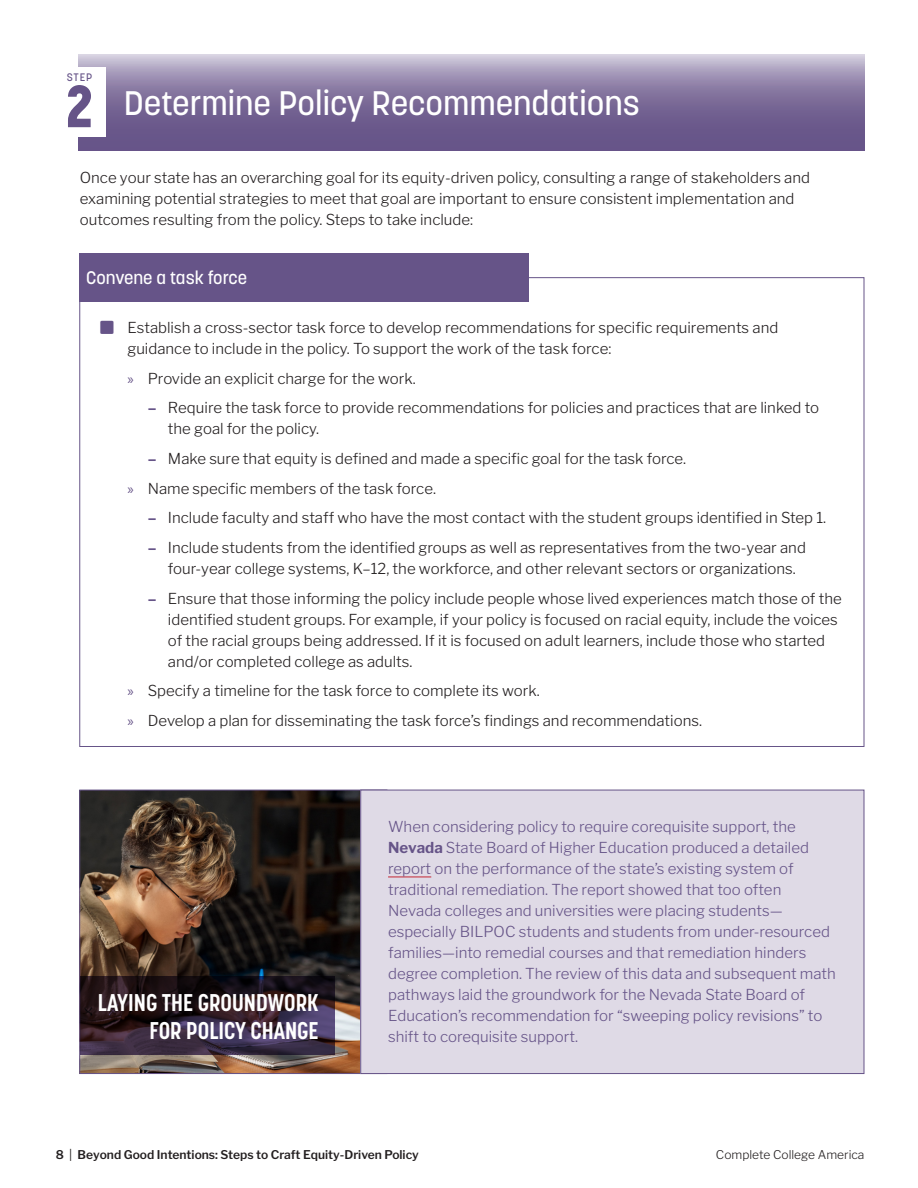
<style>
.page{position:relative;width:918px;height:1188px;background:#fff}
.page>*{position:absolute;margin:0;border:0;box-sizing:border-box;transform-origin:0 0}
.t1{font:800 58.95px "Korolev Condensed";color:#665488}
.t2{font:500 33.75px "Korolev";color:#fff}
.t3{font:700 24px/28.8px "Korolev Condensed";color:#fff;text-align:right}
.body{font:500 18px "Korolev";color:#fff}
.body-2{font:300 15px/21px "Libre Franklin";color:#231f20}
.Sidebar_body{font:300 15px/21px "Libre Franklin";color:#665488}
.t4{font:600 12px "Libre Franklin";color:#231f20}
.t5{font:300 12px "Libre Franklin";color:#231f20}
.t6{font:500 10.8px "Korolev";color:#665488}
.s1{font-family:"Myriad Pro";font-weight:400;color:#665488}
.s2{font-weight:700;color:#665488}
.s3{font-weight:700}
.s4{font-weight:400}
</style>
<div class="page">
<svg style="left:79px;top:54px;width:785px;height:97px;background:#8678a1"></svg>
<div style="left:54px;top:68px;width:51px;height:69px;background:#fff"></div>
<img style="left:81px;top:792px;width:279px;height:280px">
<div style="left:361px;top:790px;width:503px;height:284px;background:#dfdae6"></div>
<hr style="left:388px;top:876px;width:43px;height:2px;background:#cd626f">
<div style="left:360px;top:790px;width:504px;height:284px;border:1px solid #665488"></div>
<svg style="left:80px;top:977px;width:254px;height:78px;background:#2f212f"></svg>
<div style="left:79px;top:253px;width:450px;height:48px;background:#665488"></div>
<p class="t6" style="left:67px;top:71px;width:27px">STEP</p>
<p class="t1" style="left:66px;top:70px;width:29px">2</p>
<p class="t2" style="left:124px;top:82px;width:517px">Determine Policy Recommendations</p>
<p class="body-2" style="left:80px;top:167px;width:732px">Once your state has an overarching goal for its equity-driven policy, consulting a range of stakeholders and examining potential strategies to meet that goal are important to ensure consistent implementation and outcomes resulting from the policy. Steps to take include:</p>
<p class="body" style="left:86px;top:266px;width:162px">Convene a task force</p>
<p class="body-2" style="left:127px;top:317px;width:652px">Establish a cross-sector task force to develop recommendations for specific requirements and guidance to include in the policy. To support the work of the task force:</p>
<p class="body-2" style="left:127px;top:368px;width:290px"><span class="s1">»</span> Provide an explicit charge for the work.</p>
<p class="body-2" style="left:168px;top:397px;width:653px;text-indent:-20px"><span class="s2">–</span> Require the task force to provide recommendations for policies and practices that are linked to the goal for the policy.</p>
<p class="body-2" style="left:148px;top:448px;width:540px"><span class="s2">–</span> Make sure that equity is defined and made a specific goal for the task force.</p>
<p class="body-2" style="left:127px;top:478px;width:310px"><span class="s1">»</span> Name specific members of the task force.</p>
<p class="body-2" style="left:148px;top:507px;width:680px"><span class="s2">–</span> Include faculty and staff who have the most contact with the student groups identified in Step 1.</p>
<p class="body-2" style="left:168px;top:537px;width:640px;text-indent:-20px"><span class="s2">–</span> Include students from the identified groups as well as representatives from the two-year and four-year college systems, K–12, the workforce, and other relevant sectors or organizations.</p>
<p class="body-2" style="left:168px;top:588px;width:675px;text-indent:-20px"><span class="s2">–</span> Ensure that those informing the policy include people whose lived experiences match those of the identified student groups. For example, if your policy is focused on racial equity, include the voices of the racial groups being addressed. If it is focused on adult learners, include those who started and/or completed college as adults.</p>
<p class="body-2" style="left:127px;top:680px;width:414px"><span class="s1">»</span> Specify a timeline for the task force to complete its work.</p>
<p class="body-2" style="left:127px;top:710px;width:576px"><span class="s1">»</span> Develop a plan for disseminating the task force’s findings and recommendations.</p>
<p class="t3" style="left:98px;top:988px;width:222px">LAYING THE GROUNDWORK<br>FOR POLICY CHANGE</p>
<p class="Sidebar_body" style="left:388px;top:816px;width:449px">When considering policy to require corequisite support, the <span class="s3">Nevada</span> State Board of Higher Education produced a detailed report on the performance of the state’s existing system of traditional remediation. The report showed that too often Nevada colleges and universities were placing students— especially BILPOC students and students from under-resourced families—into remedial courses and that remediation hinders degree completion. The review of this data and subsequent math pathways laid the groundwork for the Nevada State Board of Education’s recommendation for “sweeping policy revisions” to shift to corequisite support.</p>
<p class="t4" style="left:56px;top:1148px;width:365px">8 <span class="s4">|</span> Beyond Good Intentions: Steps to Craft Equity-Driven Policy</p>
<p class="t5" style="left:716px;top:1148px;width:150px">Complete College America</p>
</div>
